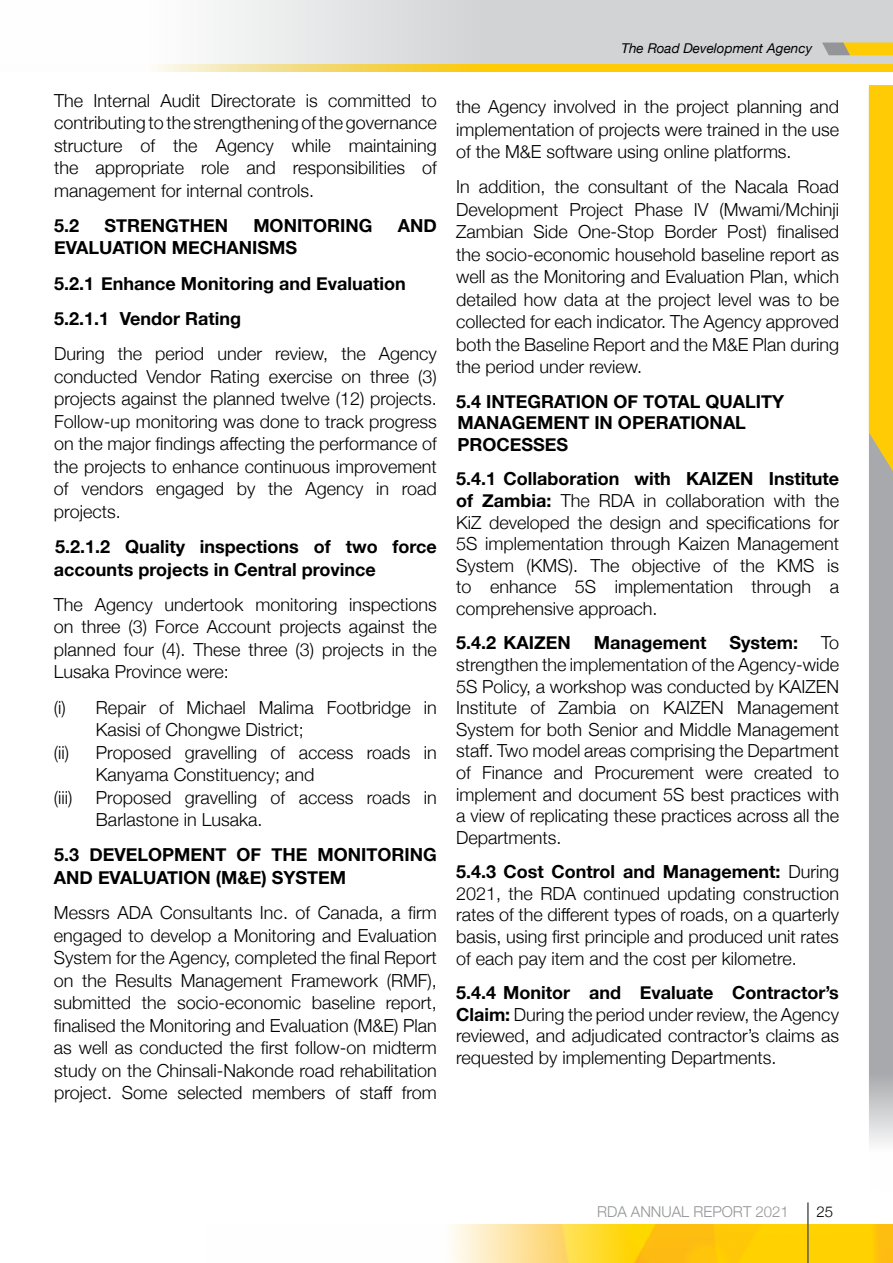
<style>
.page{position:relative;width:893px;height:1263px;background:#fff}
.page>*{position:absolute;margin:0;border:0;box-sizing:border-box;transform-origin:0 0}
.t1{font:300 18px/22.5px "Helvetica Neue";color:#000;text-align:justify}
.t2{font:700 18px/35.2px "Helvetica Neue";color:#000}
.t3{font:300 15px "Helvetica Neue";color:#939598}
.t4{font:300 15px "Helvetica Neue";color:#000}
.t5{font:italic 13.5px "Helvetica Neue";color:#000}
.s1{font-weight:700}
</style>
<div class="page">
<div style="left:1px;top:0;width:892px;height:72px;background:linear-gradient(to right,#fefefe,#c4c6c7)"></div>
<svg style="left:869px;top:85px;width:24px;height:1060px"></svg>
<img style="left:450px;top:1225px;width:443px;height:38px">
<hr style="left:807px;top:1202px;width:2px;height:61px;background:#58595b">
<svg style="left:822px;top:43px;width:71px;height:12px"></svg>
<svg style="left:1px;top:64px;width:892px;height:8px"></svg>
<p class="t1" style="left:54px;top:88px;width:384px">The Internal Audit Directorate is committed to contributing to the strengthening of the governance structure of the Agency while maintaining the appropriate role and responsibilities of management for internal controls.</p>
<p class="t2" style="left:54px;top:208px;width:27px">5.2</p>
<p class="t2" style="left:104px;top:208px;width:125px">STRENGTHEN</p>
<p class="t2" style="left:253px;top:208px;width:121px">MONITORING</p>
<p class="t2" style="left:398px;top:208px;width:41px">AND</p>
<p class="t2" style="left:54px;top:231px;width:353px">EVALUATION MECHANISMS<br>5.2.1 Enhance Monitoring and Evaluation<br>5.2.1.1 Vendor Rating</p>
<p class="t1" style="left:54px;top:341px;width:384px">During the period under review, the Agency conducted Vendor Rating exercise on three (3) projects against the planned twelve (12) projects.<br>Follow-up monitoring was done to track progress on the major findings affecting the performance of the projects to enhance continuous improvement of vendors engaged by the Agency in road projects.</p>
<p class="t2" style="left:54px;top:536px;width:384px;line-height:22.5px">5.2.1.2 Quality inspections of two force accounts projects in Central province</p>
<p class="t1" style="left:54px;top:592px;width:384px">The Agency undertook monitoring inspections on three (3) Force Account projects against the planned four (4). These three (3) projects in the Lusaka Province were:</p>
<p class="t1" style="left:54px;top:695px;width:384px">(i) Repair of Michael Malima Footbridge in</p>
<p class="t1" style="left:96px;top:717px;width:209px">Kasisi of Chongwe District;</p>
<p class="t1" style="left:54px;top:740px;width:384px">(ii) Proposed gravelling of access roads in</p>
<p class="t1" style="left:96px;top:762px;width:220px">Kanyama Constituency; and</p>
<p class="t1" style="left:54px;top:785px;width:20px">(iii)</p>
<p class="t1" style="left:96px;top:785px;width:342px">Proposed gravelling of access roads in<br>Barlastone in Lusaka.</p>
<p class="t2" style="left:54px;top:844px;width:384px;line-height:22.5px">5.3 DEVELOPMENT OF THE MONITORING<br>AND EVALUATION (M&amp;E) SYSTEM</p>
<p class="t1" style="left:54px;top:900px;width:385px">Messrs ADA Consultants Inc. of Canada, a firm engaged to develop a Monitoring and Evaluation System for the Agency, completed the final Report on the Results Management Framework (RMF), submitted the socio-economic baseline report, finalised the Monitoring and Evaluation (M&amp;E) Plan as well as conducted the first follow-on midterm study on the Chinsali-Nakonde road rehabilitation project. Some selected members of staff from</p>
<p class="t5" style="left:621px;top:39px;width:192px">The Road Development Agency</p>
<p class="t1" style="left:456px;top:94px;width:384px">the Agency involved in the project planning and implementation of projects were trained in the use of the M&amp;E software using online platforms.</p>
<p class="t1" style="left:456px;top:174px;width:384px">In addition, the consultant of the Nacala Road Development Project Phase IV (Mwami/Mchinji Zambian Side One-Stop Border Post) finalised the socio-economic household baseline report as well as the Monitoring and Evaluation Plan, which detailed how data at the project level was to be collected for each indicator. The Agency approved both the Baseline Report and the M&amp;E Plan during the period under review.</p>
<p class="t2" style="left:456px;top:391px;width:330px;line-height:21.6px">5.4 INTEGRATION OF TOTAL QUALITY<br>MANAGEMENT IN OPERATIONAL<br>PROCESSES</p>
<p class="t1" style="left:456px;top:467px;width:384px;line-height:21.6px"><span class="s1">5.4.1 Collaboration with KAIZEN Institute of Zambia:</span> The RDA in collaboration with the KiZ developed the design and specifications for 5S implementation through Kaizen Management System (KMS). The objective of the KMS is to enhance 5S implementation through a comprehensive approach.</p>
<p class="t2" style="left:456px;top:626px;width:116px">5.4.2 KAIZEN</p>
<p class="t2" style="left:594px;top:626px;width:114px">Management</p>
<p class="t2" style="left:729px;top:626px;width:70px">System:</p>
<p class="t1" style="left:456px;top:631px;width:384px;line-height:21.6px;text-indent:365px">To strengthen the implementation of the Agency-wide 5S Policy, a workshop was conducted by KAIZEN Institute of Zambia on KAIZEN Management System for both Senior and Middle Management staff. Two model areas comprising the Department of Finance and Procurement were created to implement and document 5S best practices with a view of replicating these practices across all the Departments.</p>
<p class="t1" style="left:456px;top:860px;width:384px;line-height:21.6px"><span class="s1">5.4.3 Cost Control and Management:</span> During 2021, the RDA continued updating construction rates of the different types of roads, on a quarterly basis, using first principle and produced unit rates of each pay item and the cost per kilometre.</p>
<p class="t1" style="left:456px;top:980px;width:384px;line-height:21.6px"><span class="s1">5.4.4 Monitor and Evaluate Contractor’s Claim:</span> During the period under review, the Agency reviewed, and adjudicated contractor’s claims as requested by implementing Departments.</p>
<p class="t3" style="left:597px;top:1199px;width:193px">RDA ANNUAL REPORT 2021</p>
<p class="t4" style="left:816px;top:1199px;width:18px">25</p>
</div>
